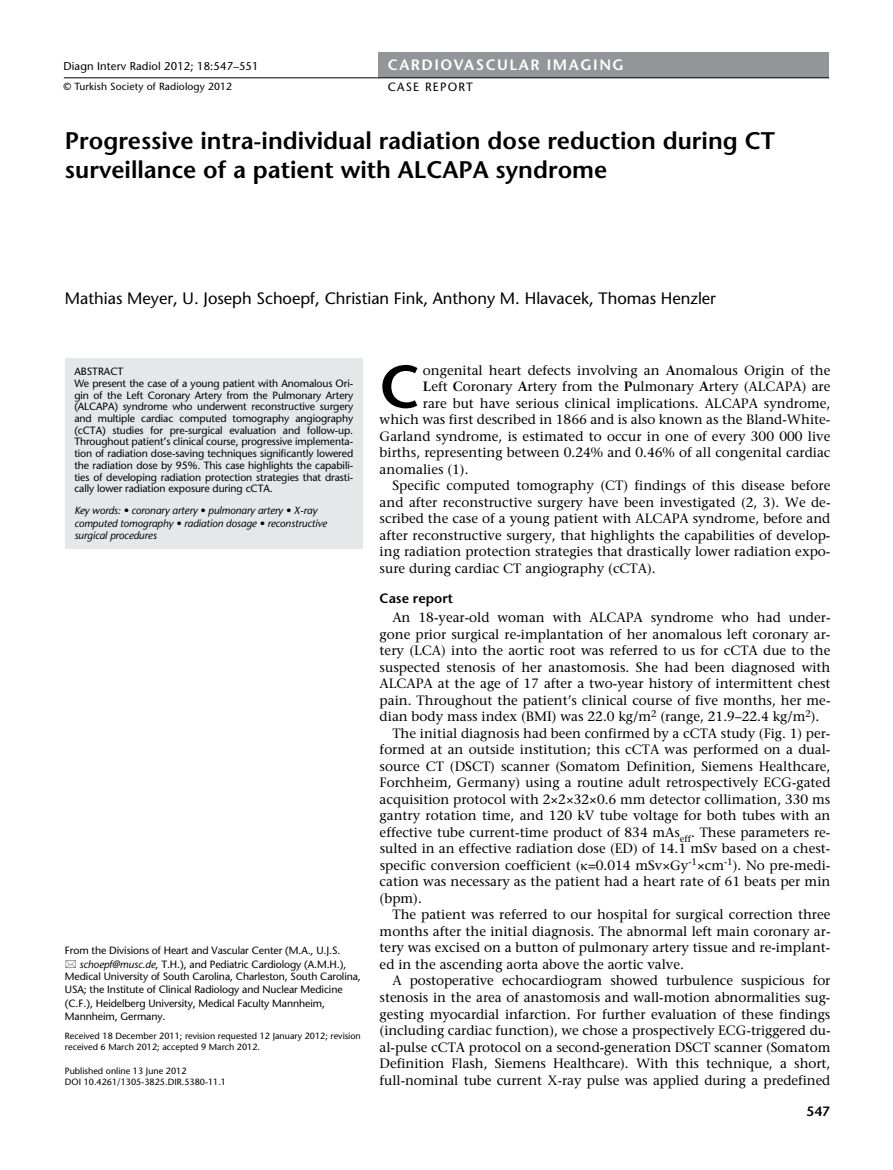
<style>
.page{position:relative;width:893px;height:1170px;background:#fff}
.page>*{position:absolute;margin:0;border:0;box-sizing:border-box;transform-origin:0 0}
.t1{font:600 60px "Stone Sans";color:#000}
.t2{font:600 24px/28.8px "Stone Sans";color:#000}
.t3{font:16.5px "Stone Sans";color:#000}
.t4{font:600 15px "Stone Sans Std";letter-spacing:.1em;color:#fff}
.t5{font:13.5px "Stone Serif";color:#000}
.t6{font:600 13.5px "Stone Sans";color:#000}
.t7{font:600 13.5px "Stone Sans Std";color:#000}
.t8{font:12px "Stone Sans";letter-spacing:.1em;color:#000}
.t9{font:12px "Stone Sans Normal Tr";letter-spacing:.1em;color:#000}
.t10{font:11.25px "Stone Sans";color:#000;scale:.9 1}
.t11{font:11.25px "Stone Sans Normal Tr";letter-spacing:.01em;color:#000}
.t12{font:10.5px/11.7px "Stone Sans";letter-spacing:-.01em;color:#000}
.t13{font:italic 10.5px/12.9px "Stone Sans";letter-spacing:-.01em;color:#000}
.t14{font:10.5px "Stone Sans";letter-spacing:.01em;color:#000}
.t15{font:10.35px "Stone Sans Normal Tr";letter-spacing:.01em;color:#000}
.t16{font:9px/10.8px "Stone Sans";color:#000}
.s1{font-style:italic}
.s2{font-weight:700}
</style>
<div class="page">
<div style="left:65px;top:358px;width:298px;height:191px;background:#e6e7e8"></div>
<div style="left:378px;top:52px;width:451px;height:26px;background:#939598"></div>
<hr style="left:64px;top:78px;width:765px;height:1px;background:#000">
<p class="t4" style="left:388px;top:56px;width:238px">CARDIOVASCULAR IMAGING</p>
<p class="t9" style="left:388px;top:79px;width:87px">CASE REPORT</p>
<p class="t11" style="left:63px;top:59px;width:197px">Diagn Interv Radiol 2012; 18:547–551</p>
<p class="t15" style="left:63px;top:80px;width:170px">© Turkish Society of Radiology 2012</p>
<p class="t10" style="left:65px;top:62px;width:301px">Diagn Interv Radiol DOI 10.4261/1305-3825.DIR.5380-11.1</p>
<p class="t14" style="left:65px;top:80px;width:171px">© Turkish Society of Radiology 2012</p>
<p class="t8" style="left:388px;top:81px;width:87px">CASE REPORT</p>
<h2 class="t2" style="left:65px;top:126px;width:712px">Progressive intra-individual radiation dose reduction during CT surveillance of a patient with ALCAPA syndrome</h2>
<p class="t3" style="left:65px;top:288px;width:653px">Mathias Meyer, U. Joseph Schoepf, Christian Fink, Anthony M. Hlavacek, Thomas Henzler</p>
<p class="t12" style="left:74px;top:365px;width:280px">ABSTRACT<br>We present the case of a young patient with Anomalous Ori&shy;gin of the Left Coronary Artery from the Pulmonary Artery ( ALCAPA) syndrome who underwent reconstructive surgery and multiple cardiac computed tomography angiography (cCTA) studies for pre-surgical evaluation and follow-up.<br>Throughout patient’s clinical course, progressive implementa&shy;tion of radiation dose-saving techniques significantly lowered the radiation dose by 95%. This case highlights the capabili&shy;ties of developing radiation protection strategies that drasti&shy;cally lower radiation exposure during cCTA.</p>
<p class="t13" style="left:74px;top:503px;width:254px">Key words: • coronary artery • pulmonary artery • X-ray computed tomography • radiation dosage • reconstructive surgical procedures</p>
<p class="t12" style="left:65px;top:944px;width:277px">From the Divisions of Heart and Vascular Center (M.A., U.J.S.</p>
<p class="t12" style="left:80px;top:958px;width:268px"><span class="s1">schoepf@musc.de</span>, T.H.), and Pediatric Cardiology (A.M.H.),</p>
<p class="t12" style="left:65px;top:970px;width:297px">Medical University of South Carolina, Charleston, South Carolina,</p>
<p class="t12" style="left:65px;top:983px;width:279px">USA; the Institute of Clinical Radiology and Nuclear Medicine</p>
<p class="t12" style="left:65px;top:996px;width:262px">(C.F.), Heidelberg University, Medical Faculty Mannheim,</p>
<p class="t12" style="left:65px;top:1010px;width:102px">Mannheim, Germany.</p>
<p class="t16" style="left:65px;top:1030px;width:297px">Received 18 December 2011; revision requested 12 January 2012; revision received 6 March 2012; accepted 9 March 2012.</p>
<p class="t16" style="left:65px;top:1065px;width:163px">Published online 13 June 2012<br>DOI 10.4261/1305-3825.DIR.5380-11.1</p>
<h1 class="t1" style="left:380px;top:349px;width:42px">C</h1>
<p class="t5" style="left:423px;top:361px;width:409px">ongenital heart defects involving an <span class="s2">A</span>nomalous Origin of the</p>
<p class="t5" style="left:423px;top:378px;width:409px"><span class="s2">L</span>eft <span class="s2">C</span>oronary <span class="s2">A</span>rtery from the <span class="s2">P</span>ulmonary <span class="s2">A</span>rtery (ALCAPA) are</p>
<p class="t5" style="left:423px;top:394px;width:409px">rare but have serious clinical implications. ALCAPA syndrome,</p>
<p class="t5" style="left:380px;top:411px;width:452px">which was first described in 1866 and is also known as the Bland-White-</p>
<p class="t5" style="left:380px;top:427px;width:452px">Garland syndrome, is estimated to occur in one of every 300 000 live</p>
<p class="t5" style="left:380px;top:444px;width:452px">births, representing between 0.24% and 0.46% of all congenital cardiac</p>
<p class="t5" style="left:380px;top:460px;width:90px">anomalies (1).</p>
<p class="t5" style="left:392px;top:477px;width:439px">Specific computed tomography (CT) findings of this disease before</p>
<p class="t5" style="left:380px;top:493px;width:452px">and after reconstructive surgery have been investigated (2, 3). We de-</p>
<p class="t5" style="left:380px;top:510px;width:452px">scribed the case of a young patient with ALCAPA syndrome, before and</p>
<p class="t5" style="left:380px;top:526px;width:452px">after reconstructive surgery, that highlights the capabilities of develop-</p>
<p class="t5" style="left:380px;top:543px;width:452px">ing radiation protection strategies that drastically lower radiation expo-</p>
<p class="t5" style="left:380px;top:559px;width:278px">sure during cardiac CT angiography (cCTA).</p>
<p class="t6" style="left:380px;top:589px;width:75px">Case report</p>
<p class="t5" style="left:392px;top:609px;width:440px">An 18-year-old woman with ALCAPA syndrome who had under-</p>
<p class="t5" style="left:380px;top:625px;width:452px">gone prior surgical re-implantation of her anomalous left coronary ar-</p>
<p class="t5" style="left:380px;top:642px;width:452px">tery (LCA) into the aortic root was referred to us for cCTA due to the</p>
<p class="t5" style="left:380px;top:658px;width:452px">suspected stenosis of her anastomosis. She had been diagnosed with</p>
<p class="t5" style="left:380px;top:675px;width:452px">ALCAPA at the age of 17 after a two-year history of intermittent chest</p>
<p class="t5" style="left:380px;top:691px;width:452px">pain. Throughout the patient’s clinical course of five months, her me-</p>
<p class="t5" style="left:380px;top:708px;width:441px">dian body mass index (BMI) was 22.0 kg/m<sup>2</sup> (range, 21.9–22.4 kg/m<sup>2</sup>).</p>
<p class="t5" style="left:392px;top:724px;width:440px">The initial diagnosis had been confirmed by a cCTA study (Fig. 1) per-</p>
<p class="t5" style="left:380px;top:741px;width:452px">formed at an outside institution; this cCTA was performed on a dual-</p>
<p class="t5" style="left:380px;top:757px;width:452px">source CT (DSCT) scanner (Somatom Definition, Siemens Healthcare,</p>
<p class="t5" style="left:380px;top:774px;width:452px">Forchheim, Germany) using a routine adult retrospectively ECG-gated</p>
<p class="t5" style="left:380px;top:790px;width:452px">acquisition protocol with 2×2×32×0.6 mm detector collimation, 330 ms</p>
<p class="t5" style="left:380px;top:807px;width:452px">gantry rotation time, and 120 kV tube voltage for both tubes with an</p>
<p class="t5" style="left:380px;top:823px;width:452px">effective tube current-time product of 834 mAs<sub>eff</sub>. These parameters re-</p>
<p class="t5" style="left:380px;top:840px;width:452px">sulted in an effective radiation dose (ED) of 14.1 mSv based on a chest-</p>
<p class="t5" style="left:380px;top:856px;width:452px">specific conversion coefficient ( =0.014 mSv×Gy<sup>-1</sup>×cm<sup>-1</sup>). No pre-medi-</p>
<p class="t5" style="left:380px;top:873px;width:452px">cation was necessary as the patient had a heart rate of 61 beats per min</p>
<p class="t5" style="left:380px;top:889px;width:44px">(bpm).</p>
<p class="t5" style="left:392px;top:906px;width:440px">The patient was referred to our hospital for surgical correction three</p>
<p class="t5" style="left:380px;top:922px;width:452px">months after the initial diagnosis. The abnormal left main coronary ar-</p>
<p class="t5" style="left:380px;top:939px;width:452px">tery was excised on a button of pulmonary artery tissue and re-implant-</p>
<p class="t5" style="left:380px;top:955px;width:306px">ed in the ascending aorta above the aortic valve.</p>
<p class="t5" style="left:392px;top:972px;width:440px">A postoperative echocardiogram showed turbulence suspicious for</p>
<p class="t5" style="left:380px;top:988px;width:452px">stenosis in the area of anastomosis and wall-motion abnormalities sug-</p>
<p class="t5" style="left:380px;top:1005px;width:452px">gesting myocardial infarction. For further evaluation of these findings</p>
<p class="t5" style="left:380px;top:1021px;width:452px">(including cardiac function), we chose a prospectively ECG-triggered du-</p>
<p class="t5" style="left:380px;top:1038px;width:452px">al-pulse cCTA protocol on a second-generation DSCT scanner (Somatom</p>
<p class="t5" style="left:380px;top:1054px;width:452px">Definition Flash, Siemens Healthcare). With this technique, a short,</p>
<p class="t5" style="left:380px;top:1071px;width:452px">full-nominal tube current X-ray pulse was applied during a predefined</p>
<p class="t7" style="left:807px;top:1103px;width:25px">547</p>
</div>
